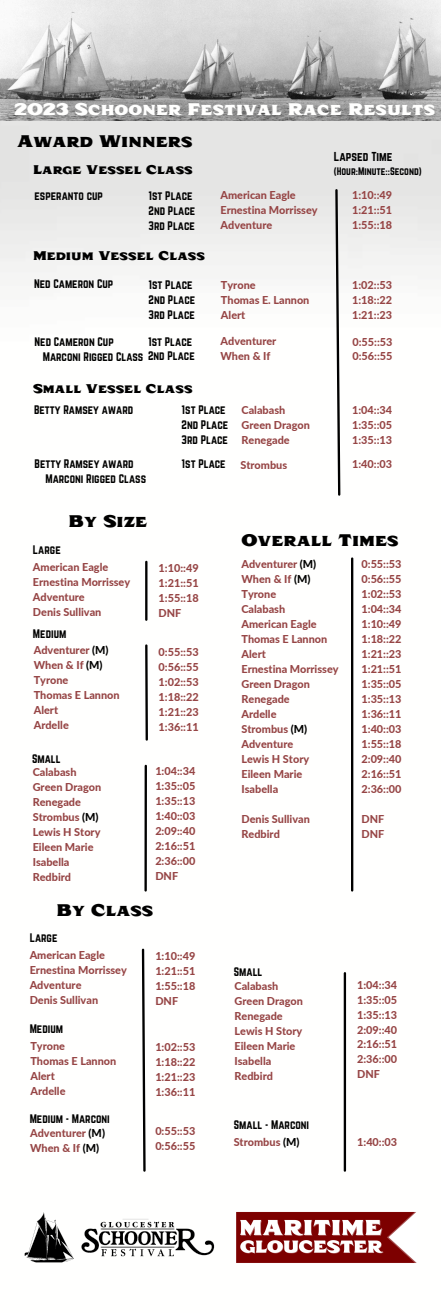
<style>
.page{position:relative;width:441px;height:1313px;background:#fff}
.page>*{position:absolute;margin:0;border:0;box-sizing:border-box;transform-origin:0 0}
.t1{font:20px "Taroca OT";color:#000}
.t2{font:20px "Taroca OT";color:#fffffe}
.t3{font:15px "Taroca OT";color:#000}
.t4{font:11.31px "Norwester";color:#000}
.t5{font:800 10.88px/15px "Lato";color:#964545}
.t6{font:10.88px/14.9px "Norwester";color:#000}
.t7{font:9.5px "Norwester";color:#000}
.s1{color:#000}
</style>
<div class="page">
<img style="left:0;top:120px;width:441px;height:1143px">
<img style="left:0;top:0;width:441px;height:120px">
<svg style="left:334px;top:188px;width:7px;height:309px"></svg>
<hr style="left:351px;top:558px;width:2px;height:332px;background:#000">
<hr style="left:145px;top:562px;width:2px;height:57px;background:#000">
<svg style="left:144px;top:643px;width:5px;height:99px"></svg>
<hr style="left:144px;top:766px;width:3px;height:124px;background:#000">
<svg style="left:141px;top:947px;width:6px;height:226px"></svg>
<hr style="left:343px;top:973px;width:3px;height:197px;background:#000">
<img style="left:9px;top:1196px;width:220px;height:67px">
<img style="left:234px;top:1210px;width:182px;height:53px">
<h1 class="t2" style="left:15px;top:100px;width:422px">2023 Schooner Festival Race Results</h1>
<h1 class="t1" style="left:17px;top:132px;width:177px">Award Winners</h1>
<h2 class="t4" style="left:334px;top:150px;width:60px">Lapsed Time</h2>
<p class="t7" style="left:334px;top:166px;width:89px">(Hour:Minute::Second)</p>
<p class="t6" style="left:35px;top:188px;width:70px">esperanto cup</p>
<h5 class="t6" style="left:148px;top:188px;width:48px">1st Place<br>2nd Place<br>3rd Place</h5>
<h5 class="t5" style="left:220px;top:187px;width:99px">American Eagle<br>Ernestina Morrissey<br>Adventure</h5>
<h4 class="t5" style="left:352px;top:187px;width:41px;text-align:justify">1:10::49<br>1:21::51<br>1:55::18</h4>
<h4 class="t3" style="left:33px;top:162px;width:161px">Large Vessel Class</h4>
<p class="t3" style="left:33px;top:249px;width:173px">Medium Vessel Class</p>
<p class="t6" style="left:34px;top:276px;width:81px">Ned Cameron Cup</p>
<h2 class="t6" style="left:148px;top:277px;width:48px">1st Place<br>2nd Place<br>3rd Place</h2>
<h5 class="t5" style="left:221px;top:277px;width:90px">Tyrone<br>Thomas E. Lannon<br>Alert</h5>
<h5 class="t5" style="left:352px;top:277px;width:41px;text-align:justify">1:02::53<br>1:18::22<br>1:21::23</h5>
<h4 class="t6" style="left:43px;top:334px;width:153px;text-indent:-8px">Ned Cameron Cup<br>Marconi Rigged Class 2nd Place</h4>
<h5 class="t6" style="left:148px;top:334px;width:46px">1st Place</h5>
<h3 class="t5" style="left:220px;top:333px;width:57px">Adventurer<br>When &amp; If</h3>
<h5 class="t5" style="left:352px;top:334px;width:41px">0:55::53<br>0:56::55</h5>
<h3 class="t3" style="left:33px;top:381px;width:161px">Small Vessel Class</h3>
<h5 class="t6" style="left:34px;top:402px;width:101px">Betty Ramsey award</h5>
<h4 class="t6" style="left:182px;top:402px;width:48px">1st Place<br>2nd Place<br>3rd Place</h4>
<h2 class="t5" style="left:241px;top:402px;width:70px">Calabash<br>Green Dragon<br>Renegade</h2>
<h5 class="t5" style="left:352px;top:402px;width:41px;text-align:justify">1:04::34<br>1:35::05<br>1:35::13</h5>
<h4 class="t6" style="left:45px;top:456px;width:102px;text-indent:-11px">Betty Ramsey award<br>Marconi Rigged Class</h4>
<h5 class="t6" style="left:182px;top:456px;width:46px">1st Place</h5>
<p class="t5" style="left:240px;top:457px;width:48px">Strombus</p>
<h4 class="t5" style="left:352px;top:456px;width:41px">1:40::03</h4>
<p class="t1" style="left:69px;top:512px;width:80px">By Size</p>
<h4 class="t6" style="left:33px;top:542px;width:29px">Large</h4>
<h4 class="t5" style="left:33px;top:559px;width:99px">American Eagle<br>Ernestina Morrissey<br>Adventure<br>Denis Sullivan</h4>
<h4 class="t5" style="left:159px;top:560px;width:41px;text-align:justify">1:10::49<br>1:21::51<br>1:55::18<br>DNF</h4>
<h4 class="t5" style="left:34px;top:642px;width:87px">Adventurer <span class="s1">(M)<br></span>When &amp; If <span class="s1">(M)<br></span>Tyrone<br>Thomas E Lannon<br>Alert<br>Ardelle</h4>
<h4 class="t6" style="left:33px;top:626px;width:35px">Medium</h4>
<h1 class="t5" style="left:159px;top:644px;width:42px;text-align:justify">0:55::53<br>0:56::55<br>1:02::53<br>1:18::22<br>1:21::23<br>1:36::11</h1>
<h4 class="t6" style="left:32px;top:751px;width:30px">Small</h4>
<h5 class="t5" style="left:33px;top:764px;width:70px">Calabash<br>Green Dragon<br>Renegade<br>Strombus <span class="s1">(M)<br></span>Lewis H Story<br>Eileen Marie<br>Isabella<br>Redbird</h5>
<p class="t5" style="left:155px;top:763px;width:42px;text-align:justify">1:04::34<br>1:35::05<br>1:35::13<br>1:40::03<br>2:09::40<br>2:16::51<br>2:36::00<br>DNF</p>
<h1 class="t1" style="left:56px;top:901px;width:98px">By Class</h1>
<p class="t6" style="left:30px;top:930px;width:29px">Large</p>
<h3 class="t5" style="left:30px;top:947px;width:99px">American Eagle<br>Ernestina Morrissey<br>Adventure<br>Denis Sullivan</h3>
<h4 class="t5" style="left:155px;top:948px;width:41px;text-align:justify">1:10::49<br>1:21::51<br>1:55::18<br>DNF</h4>
<h4 class="t5" style="left:30px;top:1038px;width:87px">Tyrone<br>Thomas E Lannon<br>Alert<br>Ardelle</h4>
<h1 class="t6" style="left:30px;top:1021px;width:35px">Medium</h1>
<h4 class="t5" style="left:155px;top:1039px;width:42px;text-align:justify">1:02::53<br>1:18::22<br>1:21::23<br>1:36::11</h4>
<h5 class="t1" style="left:241px;top:531px;width:159px">Overall Times</h5>
<h4 class="t5" style="left:241px;top:556px;width:99px">Adventurer <span class="s1">(M)<br></span>When &amp; If <span class="s1">(M)<br></span>Tyrone<br>Calabash<br>American Eagle<br>Thomas E Lannon<br>Alert<br>Ernestina Morrissey<br>Green Dragon<br>Renegade<br>Ardelle<br>Strombus <span class="s1">(M)<br></span>Adventure<br>Lewis H Story<br>Eileen Marie<br>Isabella</h4>
<h5 class="t5" style="left:241px;top:811px;width:70px">Denis Sullivan<br>Redbird</h5>
<h5 class="t5" style="left:361px;top:556px;width:42px;text-align:justify">0:55::53<br>0:56::55<br>1:02::53<br>1:04::34<br>1:10::49<br>1:18::22<br>1:21::23<br>1:21::51<br>1:35::05<br>1:35::13<br>1:36::11<br>1:40::03<br>1:55::18<br>2:09::40<br>2:16::51<br>2:36::00</h5>
<h4 class="t5" style="left:361px;top:811px;width:24px">DNF<br>DNF</h4>
<p class="t6" style="left:234px;top:964px;width:30px">Small</p>
<h4 class="t5" style="left:234px;top:978px;width:70px">Calabash<br>Green Dragon<br>Renegade<br>Lewis H Story<br>Eileen Marie<br>Isabella<br>Redbird</h4>
<h4 class="t5" style="left:357px;top:977px;width:42px;text-align:justify">1:04::34<br>1:35::05<br>1:35::13<br>2:09::40<br>2:16::51<br>2:36::00<br>DNF</h4>
<h5 class="t6" style="left:30px;top:1111px;width:82px">Medium - Marconi</h5>
<h4 class="t5" style="left:30px;top:1125px;width:76px">Adventurer <span class="s1">(M)<br></span>When &amp; If <span class="s1">(M)</span></h4>
<h5 class="t5" style="left:155px;top:1123px;width:41px">0:55::53<br>0:56::55</h5>
<h4 class="t5" style="left:233px;top:1133px;width:67px">Strombus <span class="s1">(M)</span></h4>
<h5 class="t5" style="left:357px;top:1133px;width:41px">1:40::03</h5>
<h4 class="t6" style="left:234px;top:1117px;width:77px">Small - Marconi</h4>
</div>
